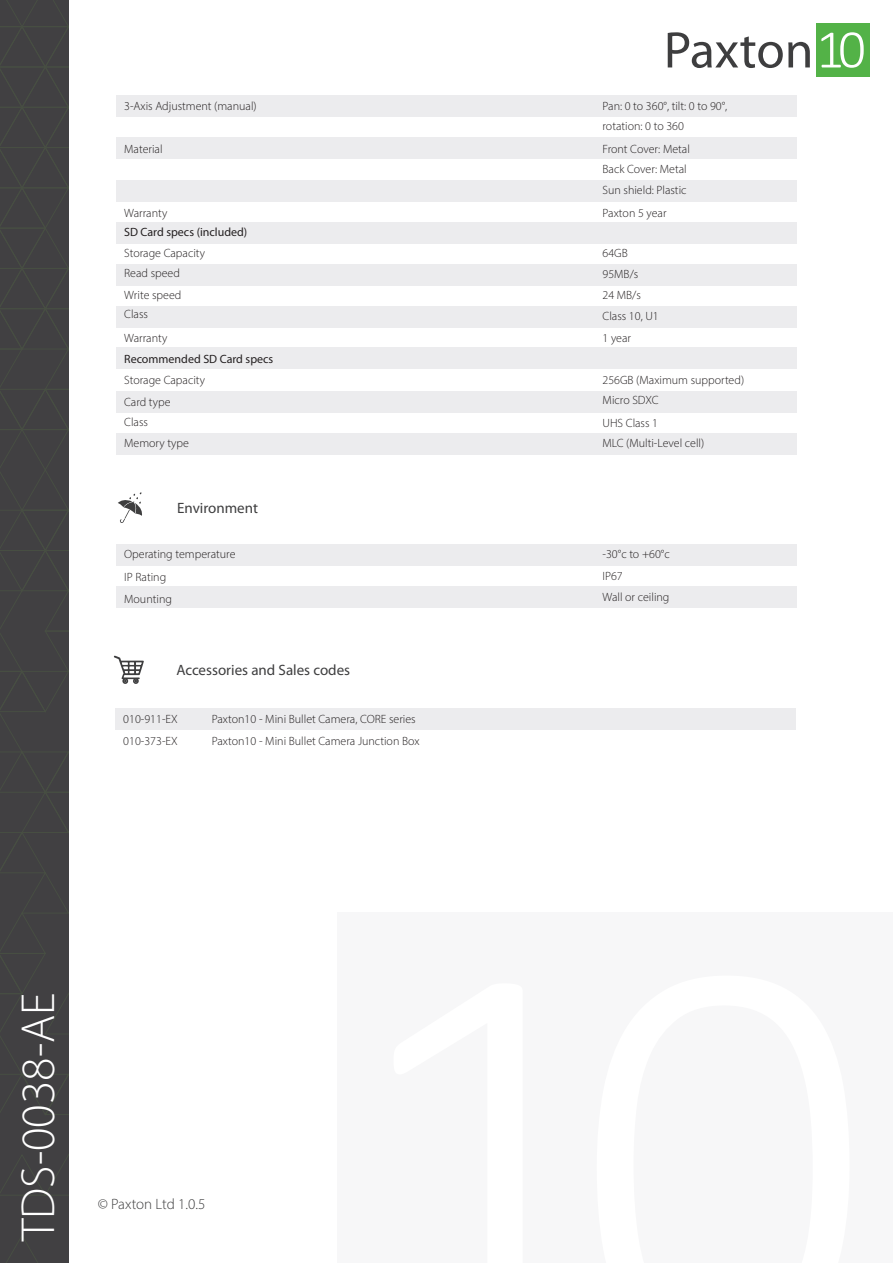
<style>
.page{position:relative;width:893px;height:1263px;background:#fff}
.page>*{position:absolute;margin:0;border:0;box-sizing:border-box;transform-origin:0 0}
.t1{font:300 48px "Myriad Pro";color:#fff}
.t2{font:15px "Myriad Pro";color:#3e3e3f}
.t3{font:300 15px "Myriad Pro";letter-spacing:-.005em;color:#3e3e3f}
.Specs_body_text{font:300 12px "Myriad Pro";color:#231f20}
.t4{font:12px "Myriad Pro";color:#231f20}
</style>
<div class="page">
<div style="left:0;top:0;width:69px;height:1263px;background:#414042"></div>
<svg style="left:6px;top:1236px;width:32px;height:27px"></svg>
<svg style="left:0;top:0;width:69px;height:1196px"></svg>
<div style="left:337px;top:913px;width:556px;height:350px;background:#f7f7f8"></div>
<div style="left:816px;top:23px;width:53px;height:54px;background:#53b247"></div>
<svg style="left:821px;top:32px;width:43px;height:36px"></svg>
<svg style="left:668px;top:32px;width:142px;height:36px"></svg>
<svg style="left:118px;top:492px;width:24px;height:31px"></svg>
<div style="left:116px;top:95px;width:681px;height:21px;background:#ececee"></div>
<div style="left:116px;top:180px;width:681px;height:21px;background:#ececee"></div>
<div style="left:116px;top:138px;width:681px;height:21px;background:#ececee"></div>
<div style="left:116px;top:223px;width:681px;height:21px;background:#ececee"></div>
<div style="left:116px;top:264px;width:681px;height:22px;background:#ececee"></div>
<div style="left:116px;top:545px;width:681px;height:21px;background:#ececee"></div>
<div style="left:116px;top:586px;width:681px;height:22px;background:#ececee"></div>
<div style="left:116px;top:306px;width:681px;height:21px;background:#ececee"></div>
<div style="left:116px;top:348px;width:681px;height:21px;background:#ececee"></div>
<div style="left:116px;top:391px;width:681px;height:21px;background:#ececee"></div>
<div style="left:116px;top:434px;width:681px;height:21px;background:#ececee"></div>
<div style="left:115px;top:708px;width:681px;height:21px;background:#ececee"></div>
<svg style="left:113px;top:655px;width:31px;height:29px"></svg>
<p class="Specs_body_text" style="left:124px;top:99px;width:134px">3-Axis Adjustment (manual)</p>
<p class="Specs_body_text" style="left:124px;top:142px;width:40px">Material</p>
<p class="Specs_body_text" style="left:124px;top:205px;width:45px">Warranty</p>
<p class="t4" style="left:124px;top:224px;width:125px">SD Card specs (included)</p>
<p class="Specs_body_text" style="left:124px;top:246px;width:82px">Storage Capacity</p>
<p class="Specs_body_text" style="left:124px;top:288px;width:59px">Write speed</p>
<p class="Specs_body_text" style="left:124px;top:266px;width:57px">Read speed</p>
<p class="Specs_body_text" style="left:124px;top:307px;width:25px">Class</p>
<p class="Specs_body_text" style="left:124px;top:331px;width:45px">Warranty</p>
<p class="Specs_body_text" style="left:603px;top:99px;width:126px">Pan: 0 to 360°, tilt: 0 to 90°,</p>
<p class="Specs_body_text" style="left:603px;top:118px;width:83px">rotation: 0 to 360</p>
<p class="Specs_body_text" style="left:603px;top:142px;width:89px">Front Cover: Metal</p>
<p class="Specs_body_text" style="left:603px;top:162px;width:86px">Back Cover: Metal</p>
<p class="Specs_body_text" style="left:603px;top:183px;width:85px">Sun shield: Plastic</p>
<p class="Specs_body_text" style="left:603px;top:205px;width:65px">Paxton 5 year</p>
<p class="Specs_body_text" style="left:603px;top:246px;width:27px">64GB</p>
<p class="Specs_body_text" style="left:603px;top:288px;width:40px">24 MB/s</p>
<p class="Specs_body_text" style="left:603px;top:267px;width:37px">95MB/s</p>
<p class="Specs_body_text" style="left:603px;top:309px;width:58px">Class 10, U1</p>
<p class="Specs_body_text" style="left:603px;top:331px;width:30px">1 year</p>
<p class="t4" style="left:124px;top:351px;width:151px">Recommended SD Card specs</p>
<p class="Specs_body_text" style="left:124px;top:373px;width:82px">Storage Capacity</p>
<p class="Specs_body_text" style="left:124px;top:394px;width:48px">Card type</p>
<p class="Specs_body_text" style="left:124px;top:414px;width:25px">Class</p>
<p class="Specs_body_text" style="left:124px;top:436px;width:66px">Memory type</p>
<p class="Specs_body_text" style="left:603px;top:436px;width:103px">MLC (Multi-Level cell)</p>
<p class="Specs_body_text" style="left:603px;top:373px;width:143px">256GB (Maximum supported)</p>
<p class="Specs_body_text" style="left:603px;top:393px;width:57px">Micro SDXC</p>
<p class="Specs_body_text" style="left:603px;top:416px;width:57px">UHS Class 1</p>
<p class="t2" style="left:177px;top:499px;width:82px">Environment</p>
<p class="Specs_body_text" style="left:124px;top:547px;width:113px">Operating temperature</p>
<p class="Specs_body_text" style="left:124px;top:570px;width:44px">IP Rating</p>
<p class="Specs_body_text" style="left:124px;top:591px;width:49px">Mounting</p>
<p class="t2" style="left:176px;top:661px;width:175px">Accessories and Sales codes</p>
<p class="Specs_body_text" style="left:123px;top:712px;width:56px">010-911-EX</p>
<p class="Specs_body_text" style="left:212px;top:712px;width:205px">Paxton10 - Mini Bullet Camera, CORE series</p>
<p class="Specs_body_text" style="left:123px;top:733px;width:56px">010-373-EX</p>
<p class="Specs_body_text" style="left:212px;top:733px;width:209px">Paxton10 - Mini Bullet Camera Junction Box</p>
<p class="Specs_body_text" style="left:603px;top:547px;width:69px">-30°c to +60°c</p>
<p class="Specs_body_text" style="left:603px;top:569px;width:22px">IP67</p>
<p class="Specs_body_text" style="left:603px;top:589px;width:68px">Wall or ceiling</p>
<p class="t1" style="left:9px;top:1241px;width:250px;rotate:-90deg">TDS-0038-AE</p>
<p class="t3" style="left:98px;top:1195px;width:109px">© Paxton Ltd 1.0.5</p>
</div>
